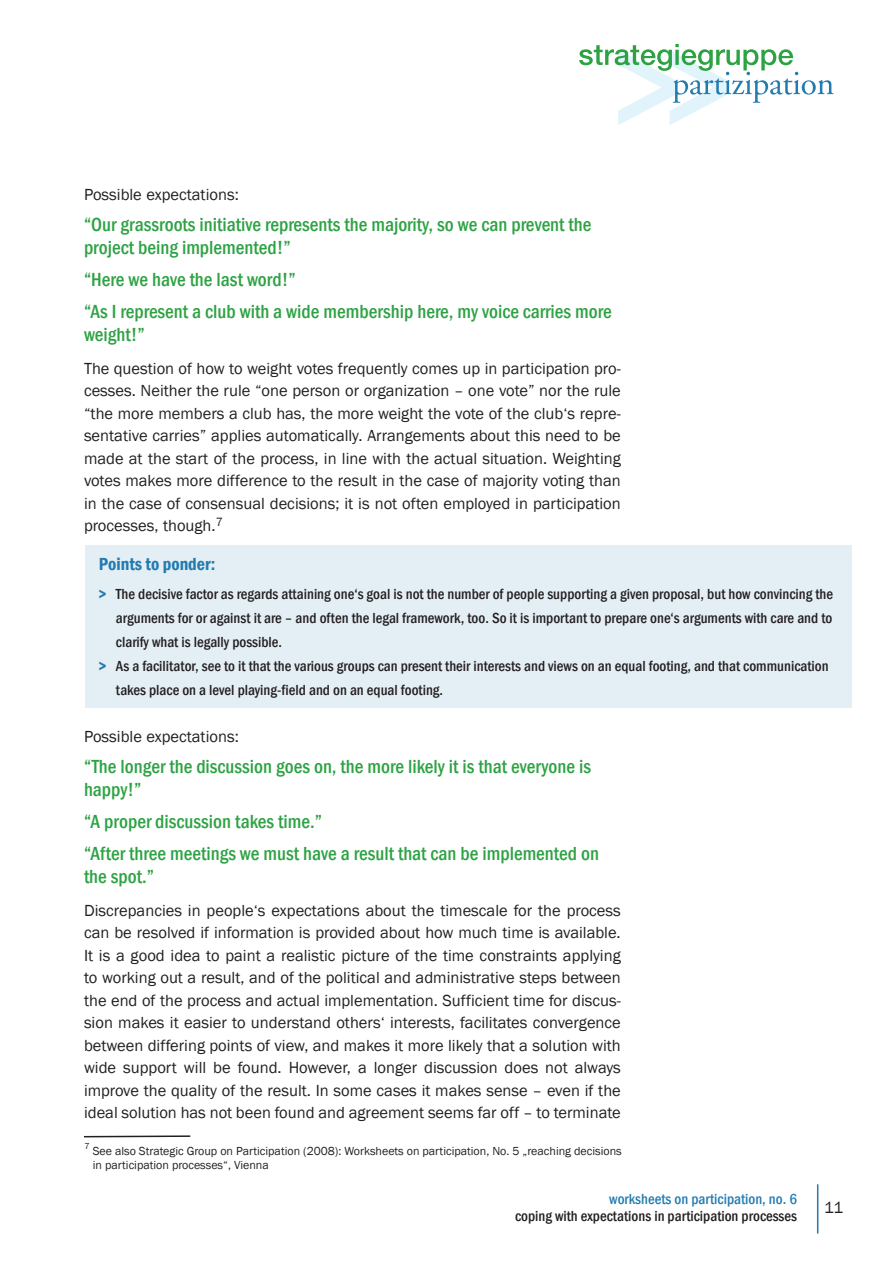
<style>
.page{position:relative;width:893px;height:1263px;background:#fff}
.page>*{position:absolute;margin:0;border:0;box-sizing:border-box;transform-origin:0 0}
.t1{font:500 condensed 19.5px/22.5px "Franklin Gothic";color:#2da243}
.t2{font:600 condensed 18px "Franklin Gothic";color:#237cb0}
.t3{font:16.5px/22.5px "Franklin Gothic";color:#231f20;text-align:justify}
.t4{font:500 condensed 15px "Franklin Gothic";color:#231f20}
.t5{font:500 condensed 15px "Franklin Gothic";color:#237cb0}
.t6{font:12px/14.4px "Franklin Gothic";color:#231f20}
.t7{font:9px "Franklin Gothic";color:#231f20}
.s1{font-weight:600;color:#237cb0}
</style>
<div class="page">
<hr style="left:817px;top:1184px;width:1px;height:49px;background:#237cb0">
<svg style="left:579px;top:44px;width:254px;height:81px"></svg>
<div style="left:85px;top:545px;width:766px;height:163px;background:#e4eff5"></div>
<svg style="left:84px;top:1135px;width:107px;height:3px"></svg>
<p class="t3" style="left:84px;top:184px;width:156px">Possible expectations:</p>
<p class="t1" style="left:84px;top:213px;width:509px">“Our grassroots initiative represents the majority, so we can prevent the project being implemented!”</p>
<p class="t1" style="left:84px;top:263px;width:529px;line-height:32.2px">“Here we have the last word!”<br>“As I represent a club with a wide membership here, my voice carries more</p>
<p class="t1" style="left:84px;top:323px;width:62px">weight!”</p>
<p class="t3" style="left:84px;top:357px;width:538px">The question of how to weight votes frequently comes up in participation pro&shy;cesses. Neither the rule “one person or organization – one vote” nor the rule “the more members a club has, the more weight the vote of the club‘s repre&shy;sentative carries” applies automatically. Arrangements about this need to be made at the start of the process, in line with the actual situation. Weighting votes makes more difference to the result in the case of majority voting than in the case of consensual decisions; it is not often employed in participation processes, though.<sup>7</sup></p>
<p class="t2" style="left:99px;top:552px;width:118px">Points to ponder:</p>
<p class="t4" style="left:99px;top:584px;width:736px"><span class="s1">&gt;</span> The decisive factor as regards attaining one‘s goal is not the number of people supporting a given proposal, but how convincing the</p>
<p class="t4" style="left:116px;top:608px;width:718px">arguments for or against it are – and often the legal framework, too. So it is important to prepare one‘s arguments with care and to</p>
<p class="t4" style="left:116px;top:632px;width:168px">clarify what is legally possible.</p>
<p class="t4" style="left:99px;top:656px;width:731px"><span class="s1">&gt;</span> As a facilitator, see to it that the various groups can present their interests and views on an equal footing, and that communication</p>
<p class="t4" style="left:116px;top:680px;width:329px">takes place on a level playing-field and on an equal footing.</p>
<p class="t3" style="left:84px;top:726px;width:156px">Possible expectations:</p>
<p class="t1" style="left:84px;top:755px;width:508px">“The longer the discussion goes on, the more likely it is that everyone is happy!”</p>
<p class="t1" style="left:84px;top:805px;width:517px;line-height:32.2px">“A proper discussion takes time.”<br>“After three meetings we must have a result that can be implemented on</p>
<p class="t1" style="left:84px;top:865px;width:72px">the spot.”</p>
<p class="t3" style="left:84px;top:899px;width:538px">Discrepancies in people‘s expectations about the timescale for the process can be resolved if information is provided about how much time is available.<br>It is a good idea to paint a realistic picture of the time constraints applying to working out a result, and of the political and administrative steps between the end of the process and actual implementation. Sufficient time for discus&shy;sion makes it easier to understand others‘ interests, facilitates convergence between differing points of view, and makes it more likely that a solution with wide support will be found. However, a longer discussion does not always improve the quality of the result. In some cases it makes sense – even if the ideal solution has not been found and agreement seems far off – to terminate</p>
<p class="t7" style="left:84px;top:1140px;width:7px">7</p>
<p class="t6" style="left:93px;top:1144px;width:531px">See also Strategic Group on Participation (2008): Worksheets on participation, No. 5 „reaching decisions in participation processes“, Vienna</p>
<p class="t5" style="left:609px;top:1189px;width:189px">worksheets on participation, no. 6</p>
<p class="t4" style="left:515px;top:1206px;width:284px">coping with expectations in participation processes</p>
<p class="t3" style="left:824px;top:1197px;width:21px">11</p>
</div>
